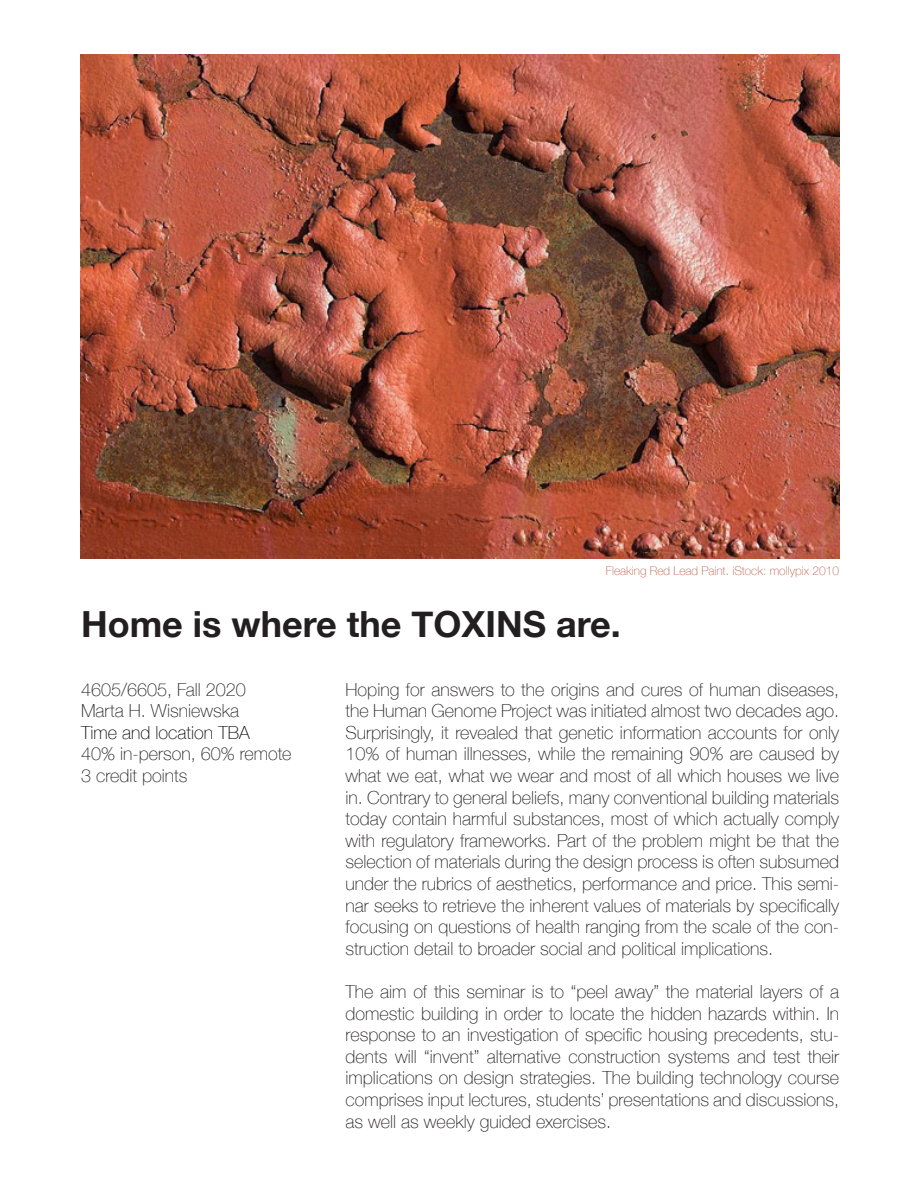
<style>
.page{position:relative;width:918px;height:1188px;background:#fff}
.page>*{position:absolute;margin:0;border:0;box-sizing:border-box;transform-origin:0 0}
.t1{font:700 36px "Helvetica Neue";color:#231f20}
.t2{font:100 18px/21.6px "Helvetica Neue";color:#231f20;text-align:justify}
.t3{font:100 18px "Helvetica Neue";color:#040503}
.t4{font:100 12px "Helvetica Neue";color:#bf5f48}
</style>
<div class="page">
<img style="left:81px;top:54px;width:758px;height:505px">
<p class="t4" style="left:606px;top:562px;width:235px">Fleaking Red Lead Paint. iStock: mollypix 2010</p>
<p class="t1" style="left:81px;top:596px;width:541px">Home is where the TOXINS are.</p>
<p class="t2" style="left:81px;top:678px;width:166px">4605/6605, Fall 2020</p>
<p class="t2" style="left:81px;top:699px;width:160px">Marta H. Wisniewska</p>
<p class="t3" style="left:81px;top:719px;width:170px">Time and location TBA</p>
<p class="t2" style="left:81px;top:742px;width:212px">40% in-person, 60% remote</p>
<p class="t2" style="left:81px;top:764px;width:108px">3 credit points</p>
<p class="t2" style="left:346px;top:678px;width:495px">Hoping for answers to the origins and cures of human diseases, the Human Genome Project was initiated almost two decades ago.<br>Surprisingly, it revealed that genetic information accounts for only 10% of human illnesses, while the remaining 90% are caused by what we eat, what we wear and most of all which houses we live in. Contrary to general beliefs, many conventional building materials today contain harmful substances, most of which actually comply with regulatory frameworks. Part of the problem might be that the selection of materials during the design process is often subsumed under the rubrics of aesthetics, performance and price. This semi&shy;nar seeks to retrieve the inherent values of materials by specifically focusing on questions of health ranging from the scale of the con&shy;struction detail to broader social and political implications.</p>
<p class="t2" style="left:346px;top:980px;width:495px">The aim of this seminar is to “peel away” the material layers of a domestic building in order to locate the hidden hazards within. In response to an investigation of specific housing precedents, stu&shy;dents will “invent” alternative construction systems and test their implications on design strategies. The building technology course comprises input lectures, students’ presentations and discussions, as well as weekly guided exercises.</p>
</div>
